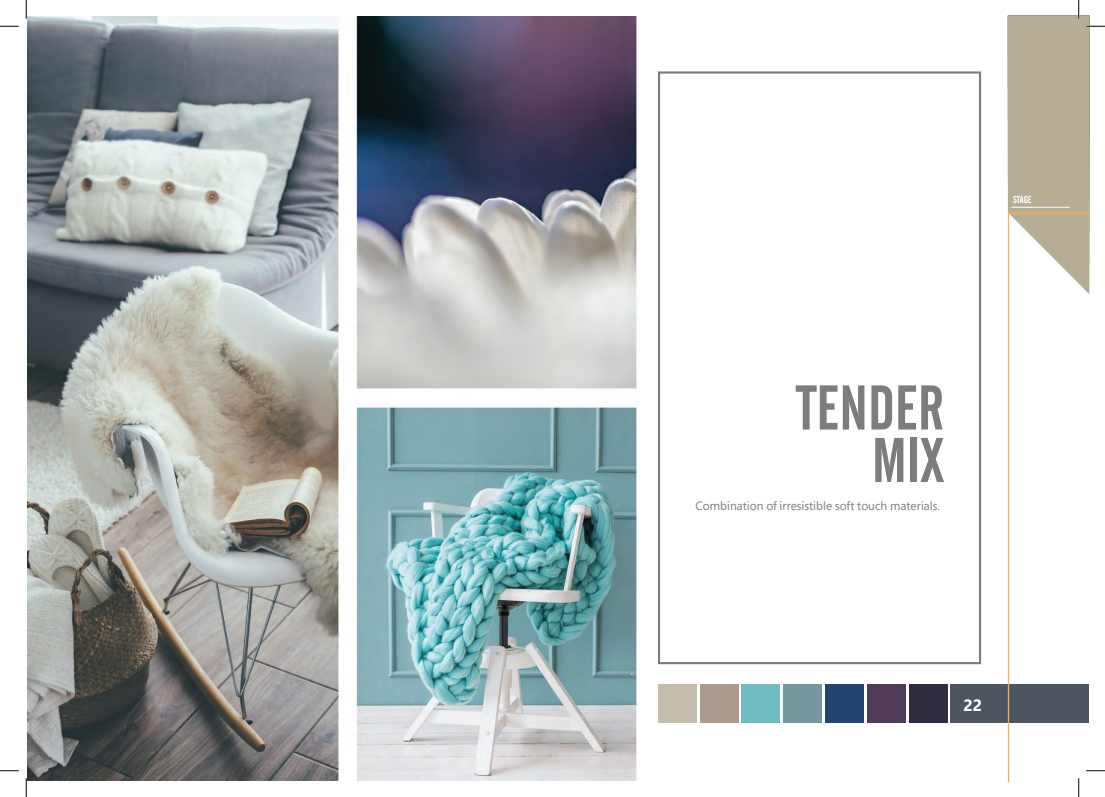
<style>
.page{position:relative;width:1105px;height:797px;background:#fff}
.page>*{position:absolute;margin:0;border:0;box-sizing:border-box;transform-origin:0 0}
.t1{font:62.5px/52.5px "Cafeta";color:#7c7d7c;text-align:right}
.t2{font:700 16.25px "Segoe Pro";color:#fff}
.t3{font:12px "Segoe Pro";color:#7c7d7c}
.t4{font:10px "Cafeta";color:#fff}
</style>
<div class="page">
<img style="left:16px;top:16px;width:992px;height:765px">
<div style="left:950px;top:684px;width:139px;height:38px;background:#4c5560"></div>
<div style="left:909px;top:684px;width:39px;height:38px;background:#312b41"></div>
<div style="left:867px;top:684px;width:39px;height:38px;background:#503c59"></div>
<div style="left:825px;top:684px;width:39px;height:38px;background:#21456d"></div>
<div style="left:783px;top:684px;width:39px;height:38px;background:#72979f"></div>
<div style="left:741px;top:684px;width:39px;height:38px;background:#71bec2"></div>
<div style="left:700px;top:684px;width:39px;height:38px;background:#aa9b8c"></div>
<div style="left:658px;top:684px;width:39px;height:38px;background:#c5bdae"></div>
<div style="left:658px;top:71px;width:323px;height:593px;border:2px solid #7a7d7f"></div>
<svg style="left:1008px;top:294px;width:81px;height:487px"></svg>
<svg style="left:0;top:25px;width:19px;height:2px"></svg>
<svg style="left:0;top:770px;width:19px;height:1px"></svg>
<svg style="left:1086px;top:770px;width:19px;height:1px"></svg>
<svg style="left:25px;top:0;width:2px;height:19px"></svg>
<svg style="left:25px;top:778px;width:2px;height:19px"></svg>
<svg style="left:1008px;top:0;width:97px;height:294px"></svg>
<svg style="left:1078px;top:778px;width:1px;height:19px"></svg>
<p class="t4" style="left:1013px;top:194px;width:20px">STAGE</p>
<h1 class="t1" style="left:796px;top:382px;width:149px">TENDER<br>MIX</h1>
<p class="t3" style="left:695px;top:497px;width:246px">Combination of irresistible soft touch materials.</p>
<h2 class="t2" style="left:963px;top:694px;width:20px">22</h2>
</div>
